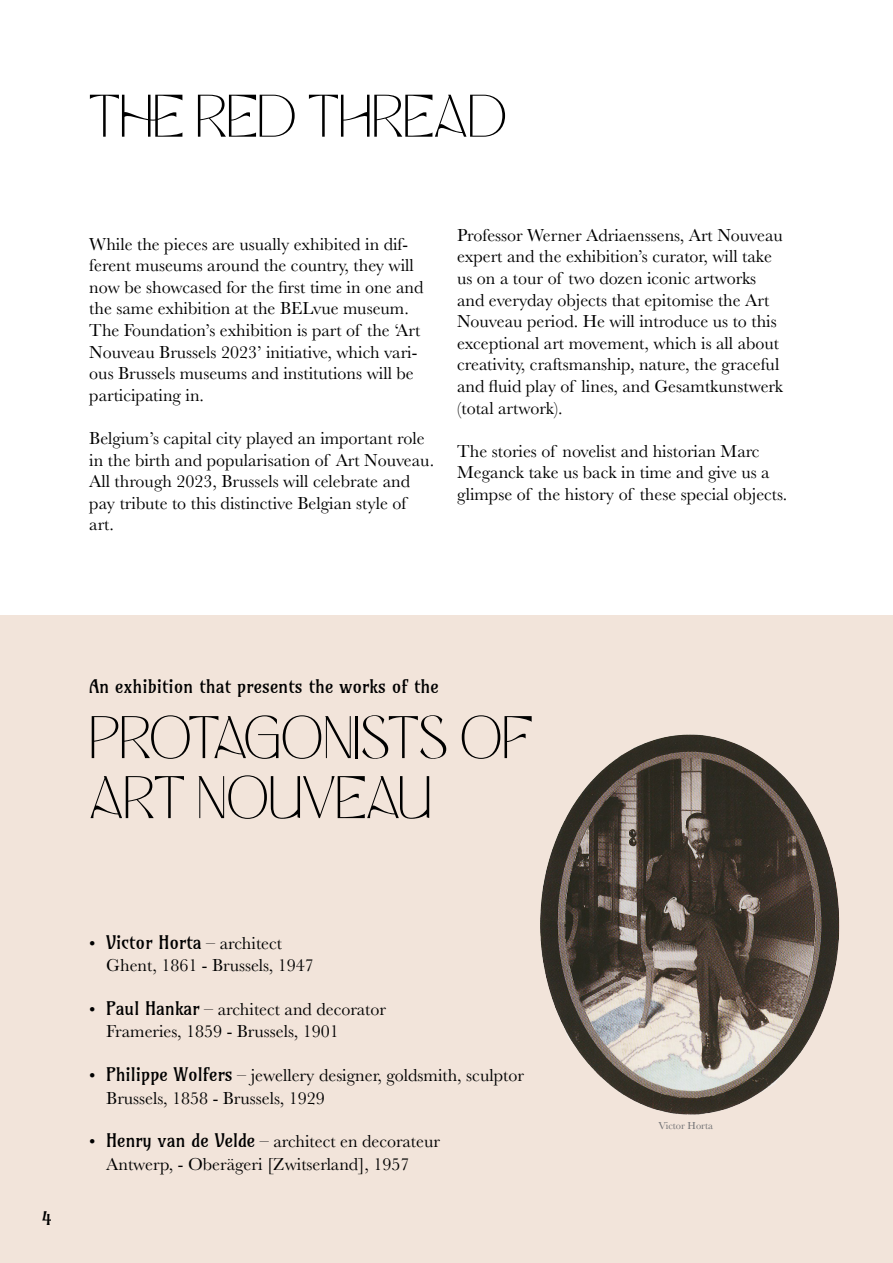
<style>
.page{position:relative;width:893px;height:1263px;background:#fff}
.page>*{position:absolute;margin:0;border:0;box-sizing:border-box;transform-origin:0 0}
.t1{font:60px/60px "Milky Walky";color:#000}
.t2{font:18px/21.6px "Baskerville";color:#000}
.t3{font:18px "Amarante";color:#000}
.t4{font:10.5px "Baskerville";color:#6d6e71}
.s1{font-family:"Amarante"}
</style>
<div class="page">
<div style="left:0;top:615px;width:893px;height:648px;background:#f2e4da"></div>
<img style="left:540px;top:734px;width:300px;height:381px">
<h1 class="t1" style="left:89px;top:84px;width:419px">THE RED THREAD</h1>
<p class="t2" style="left:89px;top:233px;width:336px">While the pieces are usually exhibited in dif&shy;ferent museums around the country, they will now be showcased for the first time in one and the same exhibition at the BELvue museum.<br>The Foundation’s exhibition is part of the ‘Art Nouveau Brussels 2023’ initiative, which vari&shy;ous Brussels museums and institutions will be participating in.</p>
<p class="t2" style="left:89px;top:428px;width:346px">Belgium’s capital city played an important role in the birth and popularisation of Art Nouveau.<br>All through 2023, Brussels will celebrate and pay tribute to this distinctive Belgian style of art.</p>
<p class="t2" style="left:457px;top:224px;width:327px">Professor Werner Adriaenssens, Art Nouveau expert and the exhibition’s curator, will take us on a tour of two dozen iconic artworks and everyday objects that epitomise the Art Nouveau period. He will introduce us to this exceptional art movement, which is all about creativity, craftsmanship, nature, the graceful and fluid play of lines, and Gesamtkunstwerk (total artwork).</p>
<p class="t2" style="left:457px;top:440px;width:332px">The stories of novelist and historian Marc<br>Meganck take us back in time and give us a glimpse of the history of these special objects.</p>
<p class="t3" style="left:89px;top:675px;width:351px">An exhibition that presents the works of the</p>
<h1 class="t1" style="left:89px;top:705px;width:445px">PROTAGONISTS OF<br>ART NOUVEAU</h1>
<p class="t3" style="left:42px;top:1208px;width:11px">4</p>
<p class="t2" style="left:106px;top:932px;width:209px;line-height:22.5px;text-indent:-17px">• <span class="s1">Victor Horta</span> – architect<br>Ghent, 1861 - Brussels, 1947</p>
<p class="t2" style="left:106px;top:998px;width:281px;line-height:22.5px;text-indent:-17px">• <span class="s1">Paul Hankar</span> – architect and decorator<br>Frameries, 1859 - Brussels, 1901</p>
<p class="t2" style="left:106px;top:1064px;width:419px;line-height:22.5px;text-indent:-17px">• <span class="s1">Philippe Wolfers</span> – jewellery designer, goldsmith, sculptor<br>Brussels, 1858 - Brussels, 1929</p>
<p class="t2" style="left:106px;top:1130px;width:335px;line-height:22.5px;text-indent:-17px">• <span class="s1">Henry van de Velde</span> – architect en decorateur<br>Antwerp, - Oberägeri [Zwitserland], 1957</p>
<p class="t4" style="left:658px;top:1119px;width:56px">Victor Horta</p>
</div>
